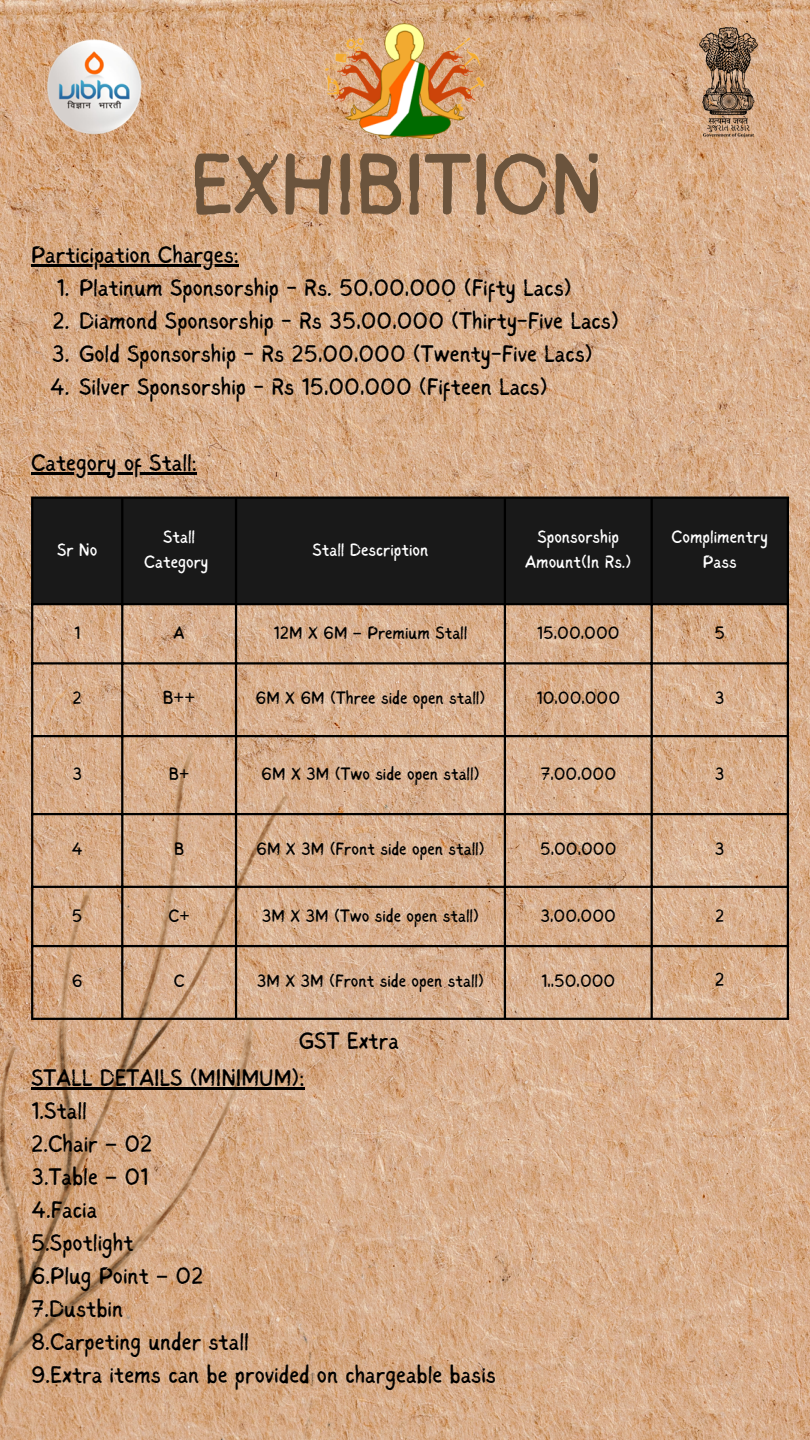
<style>
.page{position:relative;width:810px;height:1440px;background:#fff}
.page>*{position:absolute;margin:0;border:0;box-sizing:border-box;transform-origin:0 0}
.t1{font:87.3px "Sigher";color:#6b543d}
.t2{font:24px "Sigher";color:#000}
.t3{font:19px "Noto Sans";color:#000}
.t4{font:19px "Sigher";color:#000}
.t5{font:18px "Sigher";color:#000}
.t6{font:18px/24.8px "Sigher";color:#fff;text-align:center}
.s1{font-family:"Noto Sans Gurmukhi"}
.s2{font-family:"Sigher"}
.s3{font-family:"Noto Sans"}
</style>
<div class="page">
<img style="left:0;top:0;width:810px;height:1440px">
<img style="left:0;top:720px;width:543px;height:720px">
<img style="left:325px;top:24px;width:160px;height:114px">
<img style="left:655px;top:27px;width:148px;height:112px">
<img style="left:45px;top:36px;width:104px;height:103px">
<div style="left:33px;top:499px;width:754px;height:104px;background:#191919"></div>
<hr style="left:31px;top:499px;width:2px;height:519px;background:#000">
<hr style="left:121px;top:499px;width:2px;height:519px;background:#000">
<hr style="left:235px;top:499px;width:2px;height:519px;background:#000">
<hr style="left:504px;top:499px;width:2px;height:519px;background:#000">
<hr style="left:651px;top:499px;width:2px;height:519px;background:#000">
<hr style="left:787px;top:499px;width:2px;height:519px;background:#000">
<hr style="left:31px;top:497px;width:758px;height:2px;background:#000">
<hr style="left:31px;top:603px;width:758px;height:2px;background:#000">
<hr style="left:31px;top:662px;width:758px;height:3px;background:#000">
<hr style="left:31px;top:735px;width:758px;height:2px;background:#000">
<hr style="left:31px;top:813px;width:758px;height:2px;background:#000">
<hr style="left:31px;top:886px;width:758px;height:2px;background:#000">
<hr style="left:31px;top:945px;width:758px;height:2px;background:#000">
<hr style="left:31px;top:1018px;width:758px;height:2px;background:#000">
<hr style="left:31px;top:265px;width:208px;height:2px;background:#000">
<hr style="left:31px;top:472px;width:166px;height:2px;background:#000">
<hr style="left:31px;top:1088px;width:274px;height:2px;background:#000">
<p class="t1" style="left:190px;top:149px;width:414px">EXHIBITION</p>
<p class="t2" style="left:31px;top:245px;width:209px">Participation Charges:</p>
<p class="t2" style="left:56px;top:278px;width:517px">1. Platinum Sponsorship - Rs. 50,00,000 (Fifty Lacs)</p>
<p class="t2" style="left:52px;top:311px;width:568px">2. Diamond Sponsorship - Rs 35,00,000 (Thirty-Five Lacs)</p>
<p class="t2" style="left:52px;top:344px;width:543px">3. Gold Sponsorship - Rs 25,00,000 (Twenty-Five Lacs)</p>
<p class="t2" style="left:50px;top:377px;width:499px">4. Silver Sponsorship - Rs 15,00,000 (Fifteen Lacs)</p>
<p class="t2" style="left:31px;top:453px;width:167px">Category of Stall:</p>
<p class="t6" style="left:57px;top:538px;width:42px">Sr No</p>
<p class="t6" style="left:144px;top:526px;width:66px">Stall<br>Category</p>
<p class="t6" style="left:312px;top:538px;width:117px">Stall Description</p>
<p class="t6" style="left:525px;top:526px;width:108px">Sponsorship<br>Amount(In Rs.)</p>
<p class="t6" style="left:672px;top:526px;width:98px">Complimentry<br>Pass</p>
<p class="t5" style="left:74px;top:625px;width:8px">1</p>
<p class="t5" style="left:174px;top:625px;width:13px">A</p>
<p class="t5" style="left:274px;top:625px;width:195px">12M X 6M <span class="s1">–</span> Premium Stall</p>
<p class="t5" style="left:537px;top:625px;width:84px">15,00,000</p>
<p class="t5" style="left:714px;top:625px;width:12px">5</p>
<p class="t5" style="left:73px;top:691px;width:11px">2</p>
<p class="t3" style="left:163px;top:683px;width:34px"><span class="s2">B</span>++</p>
<p class="t5" style="left:256px;top:691px;width:231px">6M X 6M (Three side open stall)</p>
<p class="t5" style="left:536px;top:691px;width:85px">10,00,000</p>
<p class="t5" style="left:715px;top:691px;width:11px">3</p>
<p class="t5" style="left:72px;top:766px;width:11px">3</p>
<p class="t5" style="left:169px;top:766px;width:22px">B<span class="s3">+</span></p>
<p class="t5" style="left:261px;top:766px;width:220px">6M X 3M (Two side open stall)</p>
<p class="t5" style="left:540px;top:766px;width:77px">7,00,000</p>
<p class="t5" style="left:715px;top:766px;width:11px">3</p>
<p class="t5" style="left:72px;top:841px;width:13px">4</p>
<p class="t5" style="left:174px;top:841px;width:12px">B</p>
<p class="t5" style="left:256px;top:841px;width:230px">6M X 3M (Front side open stall)</p>
<p class="t5" style="left:540px;top:841px;width:78px">5,00,000</p>
<p class="t5" style="left:715px;top:841px;width:11px">3</p>
<p class="t5" style="left:72px;top:908px;width:12px">5</p>
<p class="t5" style="left:169px;top:908px;width:23px">C<span class="s3">+</span></p>
<p class="t5" style="left:262px;top:908px;width:219px">3M X 3M (Two side open stall)</p>
<p class="t5" style="left:541px;top:908px;width:77px">3,00,000</p>
<p class="t5" style="left:715px;top:908px;width:11px">2</p>
<p class="t5" style="left:72px;top:973px;width:12px">6</p>
<p class="t5" style="left:174px;top:973px;width:12px">C</p>
<p class="t5" style="left:257px;top:973px;width:229px">3M X 3M (Front side open stall)</p>
<p class="t5" style="left:541px;top:973px;width:76px">1,,50,000</p>
<p class="t4" style="left:715px;top:972px;width:11px">2</p>
<p class="t2" style="left:299px;top:1031px;width:102px">GST Extra</p>
<p class="t2" style="left:31px;top:1068px;width:275px">STALL DETAILS (MINIMUM):</p>
<p class="t2" style="left:31px;top:1101px;width:57px">1.Stall</p>
<p class="t2" style="left:31px;top:1134px;width:123px">2.Chair <span class="s1">–</span> 02</p>
<p class="t2" style="left:31px;top:1167px;width:119px">3.Table <span class="s1">–</span> 01</p>
<p class="t2" style="left:31px;top:1200px;width:68px">4.Facia</p>
<p class="t2" style="left:31px;top:1233px;width:104px">5.Spotlight</p>
<p class="t2" style="left:31px;top:1266px;width:174px">6.Plug Point <span class="s1">–</span> 02</p>
<p class="t2" style="left:31px;top:1299px;width:94px">7.Dustbin</p>
<p class="t2" style="left:31px;top:1332px;width:219px">8.Carpeting under stall</p>
<p class="t2" style="left:31px;top:1365px;width:466px">9.Extra items can be provided on chargeable basis</p>
</div>
